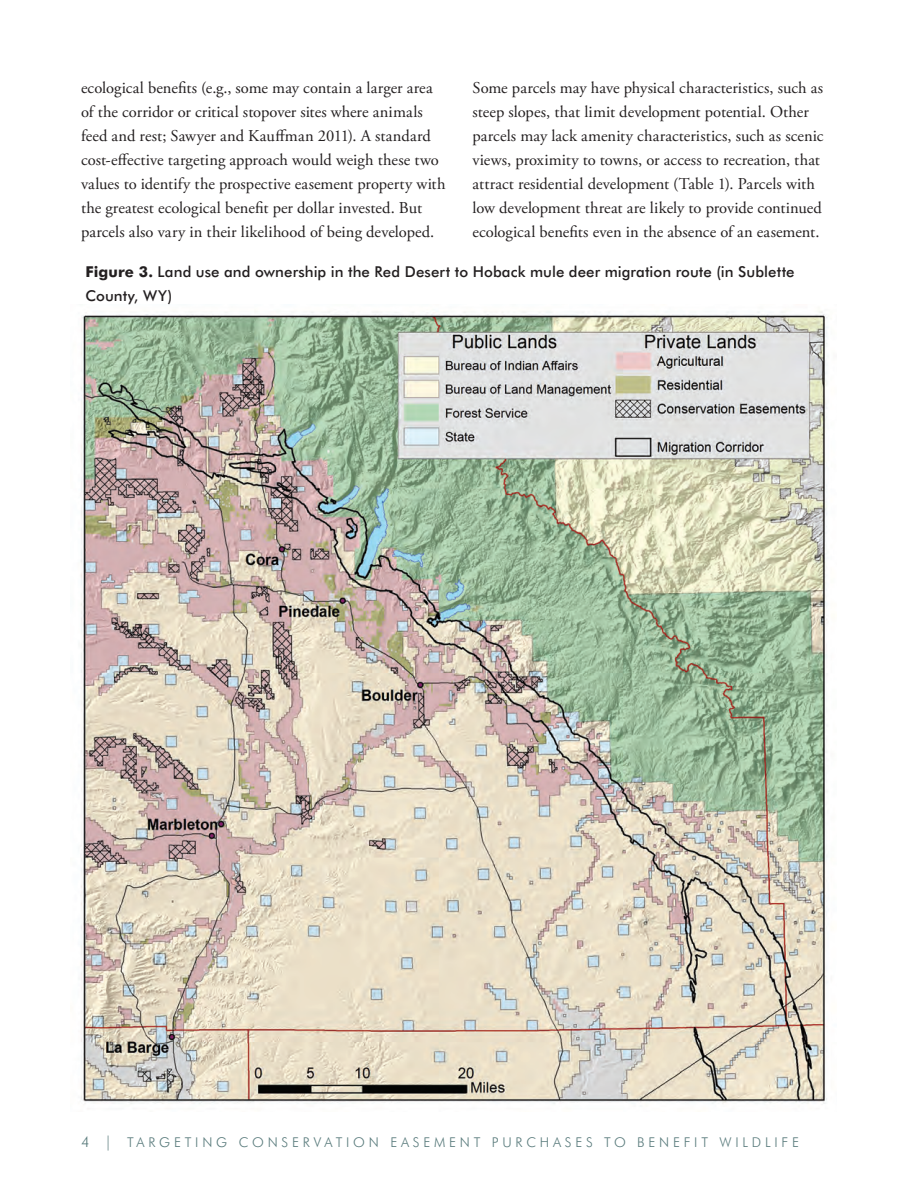
<style>
.page{position:relative;width:918px;height:1188px;background:#fff}
.page>*{position:absolute;margin:0;border:0;box-sizing:border-box;transform-origin:0 0}
.t1{font:16.5px/24px "Adobe Garamond Pro";letter-spacing:.005em;color:#231f20}
.t2{font:500 15px/24px "Futura BT";letter-spacing:.005em;color:#231f20}
.t3{font:300 13.5px "Futura BT";letter-spacing:.28em;color:#587a7b}
.s1{font-weight:700}
.s2{font-size:15px}
</style>
<div class="page">
<img style="left:81px;top:311px;width:747px;height:793px">
<p class="t1" style="left:81px;top:76px;width:366px">ecological benefits (e.g., some may contain a larger area of the corridor or critical stopover sites where animals feed and rest; Sawyer and Kauffman 2011). A standard cost-effective targeting approach would weigh these two values to identify the prospective easement property with the greatest ecological benefit per dollar invested. But parcels also vary in their likelihood of being developed.</p>
<p class="t1" style="left:472px;top:76px;width:353px">Some parcels may have physical characteristics, such as steep slopes, that limit development potential. Other parcels may lack amenity characteristics, such as scenic views, proximity to towns, or access to recreation, that attract residential development (Table 1). Parcels with low development threat are likely to provide continued ecological benefits even in the absence of an easement.</p>
<p class="t2" style="left:86px;top:260px;width:711px"><span class="s1">Figure 3.</span> Land use and ownership in the Red Desert to Hoback mule deer migration route (in Sublette<br>County, WY)</p>
<p class="t3" style="left:81px;top:1134px;width:719px"><span class="s2">4 |</span> TARGETING CONSERVATION EASEMENT PURCHASES TO BENEFIT WILDLIFE</p>
</div>
